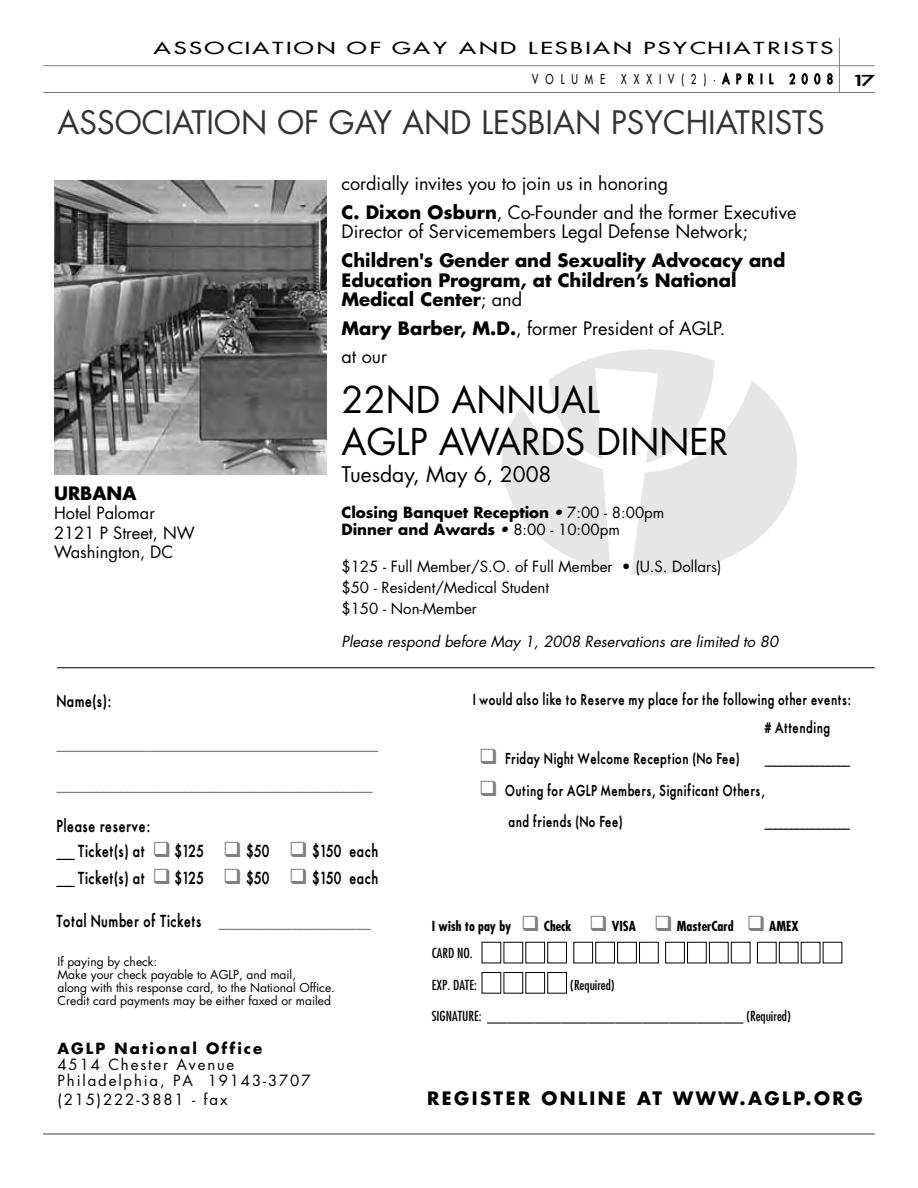
<style>
.page{position:relative;width:918px;height:1188px;background:#fff}
.page>*{position:absolute;margin:0;border:0;box-sizing:border-box;transform-origin:0 0}
.t1{font:36px/42px "Futura";color:#000}
.t2{font:31.5px "Futura";color:#333}
.t3{font:21px "Futura";color:#000}
.t4{font:18px/28.3px "Futura";color:#000}
.t5{font:700 18px/19.6px "Futura";color:#000}
.t6{font:700 18px "Futura";letter-spacing:.135em;color:#000}
.t7{font:700 16.5px "Fusi Condensed";color:#808080}
.t8{font:700 16.5px/26px "Fusi Condensed";color:#000}
.t9{font:16.5px "Fusi Extended";letter-spacing:.205em;color:#000}
.t10{font:16.5px/19.5px "Futura";color:#000}
.t11{font:700 15px/27.6px "Fusi Condensed";color:#000}
.t12{font:15px/21px "Futura";color:#000}
.t13{font:700 15px/16.4px "Futura";color:#000}
.t14{font:15px/16.4px "Futura";letter-spacing:.125em;color:#000}
.t15{font:italic 15px "Futura";color:#000}
.t16{font:700 15px "Futura";letter-spacing:.135em;color:#000}
.t17{font:700 15px "Fusi Extended";color:#000}
.t18{font:condensed 13.5px "Futura";color:#000}
.t19{font:700 condensed 13.5px "Futura";color:#000}
.t20{font:13.5px "Fusi Condensed";letter-spacing:.475em;color:#000}
.t21{font:12px/13px "Futura";color:#000}
.s1{font-weight:700}
.s2{font-weight:400}
.s3{font-weight:400;font-style:italic}
.s4{color:#808080}
.s5{color:#000}
</style>
<div class="page">
<img style="left:502px;top:350px;width:295px;height:224px">
<hr style="left:43px;top:92px;width:832px;height:1px;background:#808080">
<hr style="left:43px;top:65px;width:832px;height:1px;background:#808080">
<hr style="left:839px;top:38px;width:1px;height:55px;background:#808080">
<hr style="left:43px;top:1134px;width:832px;height:1px;background:#808080">
<div style="left:757px;top:942px;width:20px;height:21px;border:1px solid #000"></div>
<div style="left:779px;top:942px;width:19px;height:21px;border:1px solid #000"></div>
<div style="left:504px;top:942px;width:19px;height:21px;border:1px solid #000"></div>
<div style="left:525px;top:942px;width:20px;height:21px;border:1px solid #000"></div>
<div style="left:547px;top:942px;width:20px;height:21px;border:1px solid #000"></div>
<div style="left:573px;top:942px;width:20px;height:21px;border:1px solid #000"></div>
<div style="left:595px;top:942px;width:20px;height:21px;border:1px solid #000"></div>
<div style="left:617px;top:942px;width:20px;height:21px;border:1px solid #000"></div>
<div style="left:639px;top:942px;width:20px;height:21px;border:1px solid #000"></div>
<div style="left:665px;top:942px;width:20px;height:21px;border:1px solid #000"></div>
<div style="left:687px;top:942px;width:20px;height:21px;border:1px solid #000"></div>
<div style="left:709px;top:942px;width:20px;height:21px;border:1px solid #000"></div>
<div style="left:731px;top:942px;width:19px;height:21px;border:1px solid #000"></div>
<div style="left:504px;top:972px;width:19px;height:22px;border:1px solid #000"></div>
<div style="left:525px;top:972px;width:20px;height:22px;border:1px solid #000"></div>
<div style="left:547px;top:972px;width:20px;height:22px;border:1px solid #000"></div>
<hr style="left:57px;top:667px;width:818px;height:1px;background:#000">
<img style="left:54px;top:180px;width:273px;height:295px">
<p class="t9" style="left:154px;top:39px;width:680px">ASSOCIATION OF GAY AND LESBIAN PSYCHIATRISTS</p>
<p class="t20" style="left:532px;top:72px;width:302px">VOLUME XXXIV(2)•APRIL 2008</p>
<p class="t17" style="left:853px;top:72px;width:24px">17</p>
<h2 class="t2" style="left:58px;top:108px;width:769px">ASSOCIATION OF GAY AND LESBIAN PSYCHIATRISTS</h2>
<p class="t5" style="left:54px;top:485px;width:84px">URBANA</p>
<p class="t10" style="left:54px;top:505px;width:142px">Hotel Palomar<br>2121 P Street, NW<br>Washington, DC</p>
<p class="t4" style="left:342px;top:171px;width:456px">cordially invites you to join us in honoring<br><span class="s1">C. Dixon Osburn</span>, Co-Founder and the former Executive</p>
<p class="t4" style="left:342px;top:219px;width:408px">Director of Servicemembers Legal Defense Network;</p>
<p class="t5" style="left:342px;top:252px;width:445px">Children's Gender and Sexuality Advocacy and<br>Education Program, at Children’s National<br>Medical Center<span class="s2">; and</span></p>
<p class="t4" style="left:342px;top:315px;width:385px"><span class="s1">Mary Barber, M.D.</span>, former President of AGLP. at our</p>
<h1 class="t1" style="left:342px;top:382px;width:388px">22ND ANNUAL<br>AGLP AWARDS DINNER</h1>
<h3 class="t3" style="left:342px;top:465px;width:212px">Tuesday, May 6, 2008</h3>
<p class="t13" style="left:341px;top:506px;width:324px">Closing Banquet Reception <span class="s3">•</span> <span class="s2">7:00 - 8:00pm<br></span>Dinner and Awards <span class="s3">•</span> <span class="s2">8:00 - 10:00pm</span></p>
<p class="t12" style="left:341px;top:557px;width:382px">$125 - Full Member/S.O. of Full Member • (U.S. Dollars) $50 - Resident/Medical Student<br>$150 - Non-Member</p>
<p class="t15" style="left:341px;top:634px;width:438px">Please respond before May 1, 2008 Reservations are limited to 80</p>
<p class="t8" style="left:57px;top:688px;width:56px">Name(s):</p>
<p class="t7" style="left:57px;top:733px;width:323px">_______________________________________________________</p>
<p class="t7" style="left:57px;top:775px;width:317px">______________________________________________________</p>
<p class="t8" style="left:57px;top:813px;width:323px">Please reserve:<br>___ Ticket(s) at <span class="s4">❑</span> $125 <span class="s4">❑</span> $50 <span class="s4">❑</span> $150 each ___ Ticket(s) at <span class="s4">❑</span> $125 <span class="s4">❑</span> $50 <span class="s4">❑</span> $150 each</p>
<p class="t7" style="left:57px;top:911px;width:315px"><span class="s5">Total Number of Tickets</span> __________________________</p>
<p class="t11" style="left:765px;top:686px;width:88px;text-indent:-292px">I would also like to Reserve my place for the following other events: # Attending</p>
<p class="t11" style="left:479px;top:745px;width:263px"><span class="s4">❑</span> Friday Night Welcome Reception (No Fee)</p>
<p class="t11" style="left:765px;top:745px;width:86px">________________</p>
<p class="t11" style="left:509px;top:775px;width:258px;line-height:31.5px;text-indent:-30px"><span class="s4">❑</span> Outing for AGLP Members, Significant Others, and friends (No Fee)</p>
<p class="t11" style="left:765px;top:808px;width:86px">________________</p>
<p class="t19" style="left:432px;top:920px;width:368px">I wish to pay by <span class="s4">❑</span> Check <span class="s4">❑</span> VISA <span class="s4">❑</span> MasterCard <span class="s4">❑</span> AMEX</p>
<p class="t18" style="left:432px;top:947px;width:42px">CARD NO.</p>
<p class="t18" style="left:432px;top:978px;width:46px">EXP. DATE:</p>
<p class="t18" style="left:570px;top:978px;width:46px">(Required)</p>
<p class="t18" style="left:432px;top:1010px;width:360px">SIGNATURE: ______________________________________ (Required)</p>
<p class="t21" style="left:58px;top:956px;width:279px">If paying by check:<br>Make your check payable to AGLP, and mail,<br>along with this response card, to the National Office.<br>Credit card payments may be either faxed or mailed</p>
<p class="t16" style="left:58px;top:1041px;width:206px">AGLP National Office</p>
<p class="t14" style="left:58px;top:1058px;width:255px">4514 Chester Avenue<br>Philadelphia, PA 19143-3707</p>
<p class="t14" style="left:58px;top:1093px;width:171px">(215)222-3881 - fax</p>
<p class="t6" style="left:427px;top:1090px;width:437px">REGISTER ONLINE AT WWW.AGLP.ORG</p>
</div>
